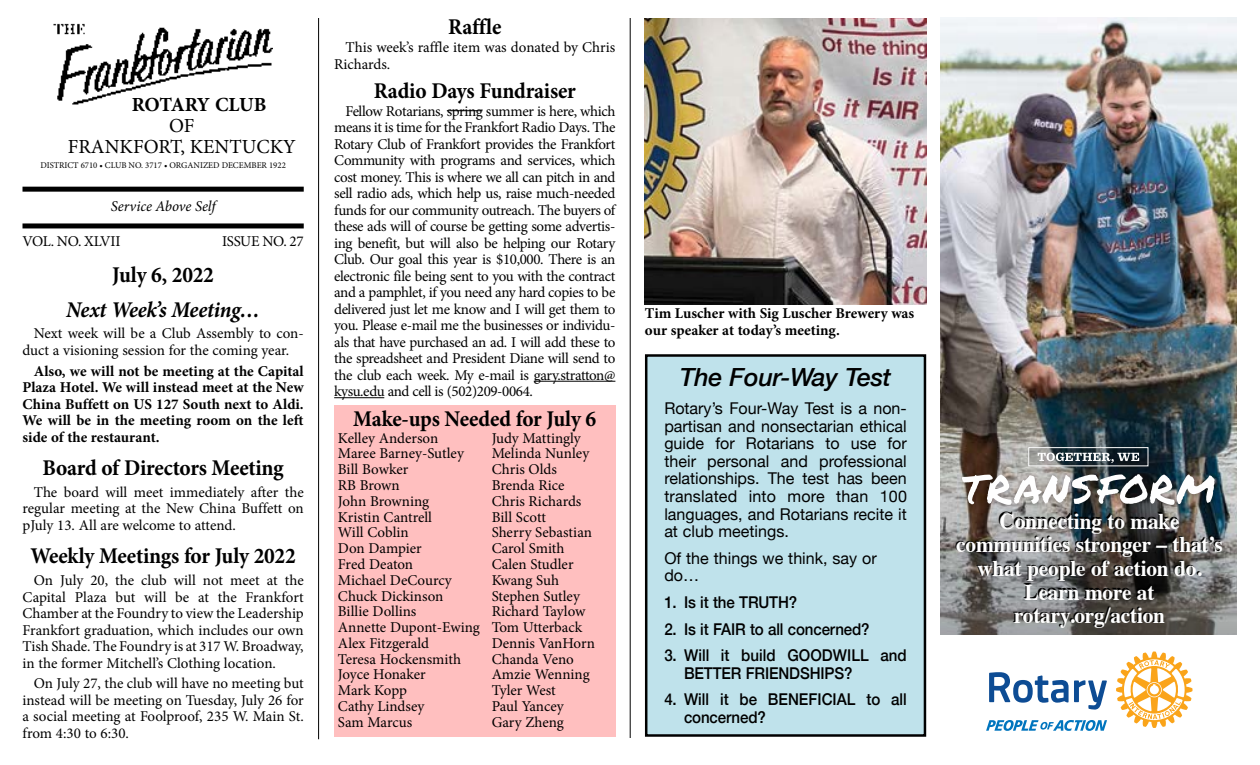
<style>
.page{position:relative;width:1260px;height:765px;background:#fff}
.page>*{position:absolute;margin:0;border:0;box-sizing:border-box;transform-origin:0 0}
.t1{font:italic 500 25px "Helvetica Neue";letter-spacing:-.01em;color:#000}
.t2{font:700 22.5px "Minion Pro";letter-spacing:-.01em;color:#000;scale:.95 1}
.t3{font:700 22.5px/23.6px "Times";letter-spacing:-.01em;color:#fff;text-align:center;scale:.95 1}
.t4{font:italic 700 22.5px "Minion Pro";letter-spacing:-.01em;color:#000;scale:.95 1}
.t5{font:20px/20.6px "Minion Pro";color:#000;text-align:center}
.t6{font:700 20px "Minion Pro";letter-spacing:-.015em;color:#000}
.t7{font:16.25px/17.6px "Helvetica Neue";color:#000;text-align:justify}
.t8{font:500 16.25px/17.6px "Helvetica Neue";letter-spacing:-.01em;color:#000;scale:.93 1}
.t9{font:15px/16.5px "Minion Pro";letter-spacing:-.005em;color:#000;text-align:justify}
.t10{font:700 15px/16.5px "Minion Pro";color:#000;text-align:justify}
.t11{font:italic 15px "Minion Pro";letter-spacing:-.005em;color:#000}
.t12{font:15px "Minion Pro";letter-spacing:-.025em;color:#000}
.t13{font:8.75px "Minion Pro";color:#000}
</style>
<div class="page">
<div style="left:334px;top:405px;width:281px;height:332px;background:#ffbfbf"></div>
<img style="left:53px;top:23px;width:220px;height:82px">
<hr style="left:630px;top:18px;width:1px;height:720px;background:#000">
<div style="left:22px;top:187px;width:282px;height:5px;background:#000"></div>
<div style="left:22px;top:223px;width:282px;height:5px;background:#000"></div>
<hr style="left:318px;top:18px;width:1px;height:721px;background:#000">
<hr style="left:534px;top:381px;width:81px;height:1px;background:#000">
<hr style="left:334px;top:397px;width:50px;height:1px;background:#000">
<hr style="left:447px;top:110px;width:35px;height:1px;background:#000">
<div style="left:646px;top:355px;width:279px;height:380px;background:#bfe2eb"></div>
<div style="left:645px;top:354px;width:281px;height:383px;border:2px solid #000"></div>
<img style="left:645px;top:18px;width:281px;height:287px">
<img style="left:940px;top:18px;width:296px;height:368px">
<img style="left:940px;top:386px;width:296px;height:248px">
<svg style="left:986px;top:720px;width:121px;height:11px"></svg>
<svg style="left:989px;top:672px;width:118px;height:38px"></svg>
<svg style="left:1116px;top:652px;width:76px;height:76px"></svg>
<h3 class="t6" style="left:132px;top:91px;width:136px">ROTARY CLUB</h3>
<h3 class="t5" style="left:68px;top:115px;width:229px">OF<br>FRANKFORT, KENTUCKY</h3>
<p class="t13" style="left:40px;top:159px;width:247px">DISTRICT 6710 • CLUB NO. 3717 • ORGANIZED DECEMBER 1922</p>
<p class="t11" style="left:111px;top:196px;width:106px">Service Above Self</p>
<p class="t12" style="left:22px;top:231px;width:99px">VOL. NO. XLVII</p>
<p class="t9" style="left:222px;top:233px;width:83px">ISSUE NO. 27</p>
<h2 class="t2" style="left:112px;top:259px;width:109px">July 6, 2022</h2>
<h2 class="t4" style="left:66px;top:293px;width:205px">Next Week’s Meeting…</h2>
<p class="t9" style="left:22px;top:325px;width:283px;text-indent:11px">Next week will be a Club Assembly to con&shy;duct a visioning session for the coming year.</p>
<p class="t10" style="left:22px;top:362px;width:283px;text-indent:11px">Also, we will not be meeting at the Capital Plaza Hotel. We will instead meet at the New China Buffett on US 127 South next to Aldi.<br>We will be in the meeting room on the left side of the restaurant.</p>
<h2 class="t2" style="left:42px;top:452px;width:256px">Board of Directors Meeting</h2>
<p class="t9" style="left:22px;top:484px;width:283px;text-indent:11px">The board will meet immediately after the regular meeting at the New China Buffett on pJuly 13. All are welcome to attend.</p>
<h2 class="t2" style="left:30px;top:540px;width:281px">Weekly Meetings for July 2022</h2>
<p class="t9" style="left:22px;top:572px;width:283px;text-indent:11px">On July 20, the club will not meet at the Capital Plaza but will be at the Frankfort Chamber at the Foundry to view the Leadership Frankfort graduation, which includes our own Tish Shade. The Foundry is at 317 W. Broadway, in the former Mitchell’s Clothing location.</p>
<p class="t9" style="left:22px;top:676px;width:283px;text-indent:11px">On July 27, the club will have no meeting but instead will be meeting on Tuesday, July 26 for a social meeting at Foolproof, 235 W. Main St. from 4:30 to 6:30.</p>
<h2 class="t2" style="left:448px;top:11px;width:58px">Raffle</h2>
<p class="t9" style="left:334px;top:39px;width:283px;text-indent:11px">This week’s raffle item was donated by Chris<br>Richards.</p>
<h2 class="t2" style="left:374px;top:75px;width:214px">Radio Days Fundraiser</h2>
<p class="t9" style="left:334px;top:103px;width:283px;text-indent:11px">Fellow Rotarians, spring summer is here, which means it is time for the Frankfort Radio Days. The Rotary Club of Frankfort provides the Frankfort Community with programs and services, which cost money. This is where we all can pitch in and sell radio ads, which help us, raise much-needed funds for our community outreach. The buyers of these ads will of course be getting some advertis&shy;ing benefit, but will also be helping our Rotary Club. Our goal this year is $10,000. There is an electronic file being sent to you with the contract and a pamphlet, if you need any hard copies to be delivered just let me know and I will get them to you. Please e-mail me the businesses or individu&shy;als that have purchased an ad. I will add these to the spreadsheet and President Diane will send to the club each week. My e-mail is gary.stratton@ kysu.edu and cell is (502)209-0064.</p>
<h2 class="t2" style="left:353px;top:402px;width:257px">Make-ups Needed for July 6</h2>
<p class="t9" style="left:338px;top:430px;width:102px">Kelley Anderson</p>
<p class="t9" style="left:492px;top:430px;width:91px">Judy Mattingly</p>
<p class="t9" style="left:338px;top:445px;width:127px">Maree Barney-Sutley</p>
<p class="t9" style="left:492px;top:445px;width:99px">Melinda Nunley</p>
<p class="t9" style="left:338px;top:461px;width:72px">Bill Bowker</p>
<p class="t9" style="left:492px;top:461px;width:67px">Chris Olds</p>
<p class="t9" style="left:338px;top:477px;width:63px">RB Brown</p>
<p class="t9" style="left:492px;top:477px;width:75px">Brenda Rice</p>
<p class="t9" style="left:338px;top:493px;width:93px">John Browning</p>
<p class="t9" style="left:492px;top:493px;width:91px">Chris Richards</p>
<p class="t9" style="left:338px;top:509px;width:96px">Kristin Cantrell</p>
<p class="t9" style="left:492px;top:509px;width:56px">Bill Scott</p>
<p class="t9" style="left:338px;top:524px;width:72px">Will Coblin</p>
<p class="t9" style="left:492px;top:524px;width:102px">Sherry Sebastian</p>
<p class="t9" style="left:338px;top:540px;width:85px">Don Dampier</p>
<p class="t9" style="left:492px;top:540px;width:74px">Carol Smith</p>
<p class="t9" style="left:338px;top:556px;width:77px">Fred Deaton</p>
<p class="t9" style="left:492px;top:556px;width:83px">Calen Studler</p>
<p class="t9" style="left:338px;top:572px;width:115px">Michael DeCourcy</p>
<p class="t9" style="left:492px;top:572px;width:69px">Kwang Suh</p>
<p class="t9" style="left:338px;top:588px;width:107px">Chuck Dickinson</p>
<p class="t9" style="left:492px;top:588px;width:90px">Stephen Sutley</p>
<p class="t9" style="left:338px;top:603px;width:80px">Billie Dollins</p>
<p class="t9" style="left:338px;top:604px;width:249px;line-height:15.8px;text-align:left;text-indent:154px">Richard Taylow<br>Annette Dupont-Ewing Tom Utterback<br>Alex Fitzgerald</p>
<p class="t9" style="left:492px;top:635px;width:105px">Dennis VanHorn</p>
<p class="t9" style="left:338px;top:651px;width:125px">Teresa Hockensmith</p>
<p class="t9" style="left:492px;top:651px;width:84px">Chanda Veno</p>
<p class="t9" style="left:338px;top:667px;width:89px">Joyce Honaker</p>
<p class="t9" style="left:492px;top:667px;width:100px">Amzie Wenning</p>
<p class="t9" style="left:338px;top:682px;width:71px">Mark Kopp</p>
<p class="t9" style="left:492px;top:682px;width:66px">Tyler West</p>
<p class="t9" style="left:338px;top:698px;width:88px">Cathy Lindsey</p>
<p class="t9" style="left:492px;top:698px;width:74px">Paul Yancey</p>
<p class="t9" style="left:338px;top:714px;width:76px">Sam Marcus</p>
<p class="t9" style="left:492px;top:714px;width:74px">Gary Zheng</p>
<p class="t10" style="left:645px;top:305px;width:271px">Tim Luscher with Sig Luscher Brewery was our speaker at today’s meeting.</p>
<h1 class="t1" style="left:680px;top:356px;width:213px">The Four-Way Test</h1>
<p class="t7" style="left:664px;top:400px;width:244px">Rotary’s Four-Way Test is a non&shy;partisan and nonsectarian ethical guide for Rotarians to use for their personal and professional relationships. The test has been translated into more than 100 languages, and Rotarians recite it at club meetings.</p>
<p class="t7" style="left:664px;top:550px;width:214px">Of the things we think, say or do…</p>
<p class="t8" style="left:664px;top:592px;width:144px">1. Is it the TRUTH?</p>
<p class="t8" style="left:664px;top:619px;width:222px">2. Is it FAIR to all concerned?</p>
<p class="t8" style="left:684px;top:645px;width:241px;text-indent:-20px">3. Will it build GOODWILL and<br>BETTER FRIENDSHIPS?</p>
<p class="t8" style="left:684px;top:689px;width:241px;text-indent:-20px">4. Will it be BENEFICIAL to all concerned?</p>
<h2 class="t3" style="left:956px;top:507px;width:282px">Connecting to make communities stronger – that’s what people of action do.<br>Learn more at rotary.org/action</h2>
</div>
